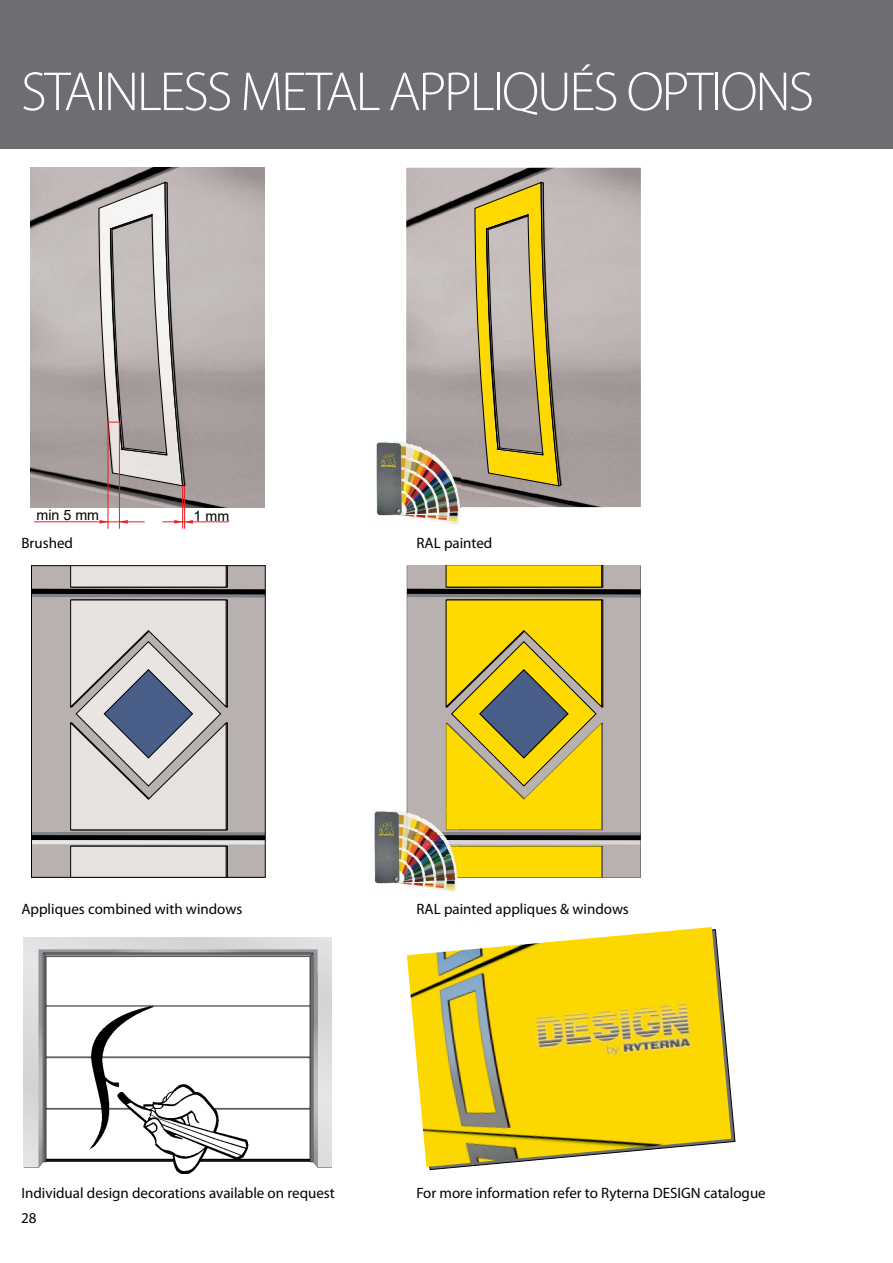
<style>
.page{position:relative;width:893px;height:1263px;background:#fff}
.page>*{position:absolute;margin:0;border:0;box-sizing:border-box;transform-origin:0 0}
.t1{font:300 55.5px "Myriad Pro";letter-spacing:-.04em;color:#fff}
.t2{font:15px "Myriad Pro";color:#000}
.t3{font:14.25px "Arial";color:#000}
</style>
<div class="page">
<div style="left:0;top:0;width:893px;height:149px;background:#6d6e71"></div>
<svg style="left:407px;top:565px;width:234px;height:312px;background:#c9b54a"></svg>
<img style="left:30px;top:168px;width:235px;height:339px">
<hr style="left:185px;top:522px;width:44px;height:1px;background:#ed1d24">
<svg style="left:34px;top:182px;width:159px;height:347px;background:#b8b0ae"></svg>
<img style="left:406px;top:168px;width:235px;height:339px">
<svg style="left:475px;top:182px;width:86px;height:304px;background:#bdab66"></svg>
<img style="left:376px;top:441px;width:84px;height:84px">
<img style="left:406px;top:440px;width:54px;height:67px">
<svg style="left:33px;top:830px;width:230px;height:45px;background:#afa7a6"></svg>
<svg style="left:33px;top:835px;width:230px;height:5px"></svg>
<hr style="left:32px;top:832px;width:233px;height:3px;background:#808285">
<svg style="left:33px;top:840px;width:230px;height:4px"></svg>
<svg style="left:33px;top:567px;width:230px;height:263px;background:#bfbcbc"></svg>
<div style="left:70px;top:846px;width:158px;height:29px;background:#e5e2df"></div>
<div style="left:31px;top:565px;width:234px;height:312px;border:1px solid #000"></div>
<img style="left:374px;top:808px;width:83px;height:84px">
<img style="left:24px;top:937px;width:307px;height:237px">
<img style="left:407px;top:927px;width:324px;height:240px">
<h1 class="t1" style="left:21px;top:58px;width:795px">STAINLESS METAL APPLIQUÉS OPTIONS</h1>
<p class="t3" style="left:37px;top:506px;width:64px">min 5 mm</p>
<p class="t3" style="left:194px;top:506px;width:37px">1 mm</p>
<p class="t2" style="left:21px;top:533px;width:53px">Brushed</p>
<p class="t2" style="left:416px;top:533px;width:77px">RAL painted</p>
<p class="t2" style="left:21px;top:899px;width:222px">Appliques combined with windows</p>
<p class="t2" style="left:416px;top:899px;width:214px">RAL painted appliques &amp; windows</p>
<p class="t2" style="left:21px;top:1184px;width:315px">Individual design decorations available on request</p>
<p class="t2" style="left:21px;top:1209px;width:17px">28</p>
<p class="t2" style="left:416px;top:1184px;width:351px">For more information refer to Ryterna DESIGN catalogue</p>
</div>
